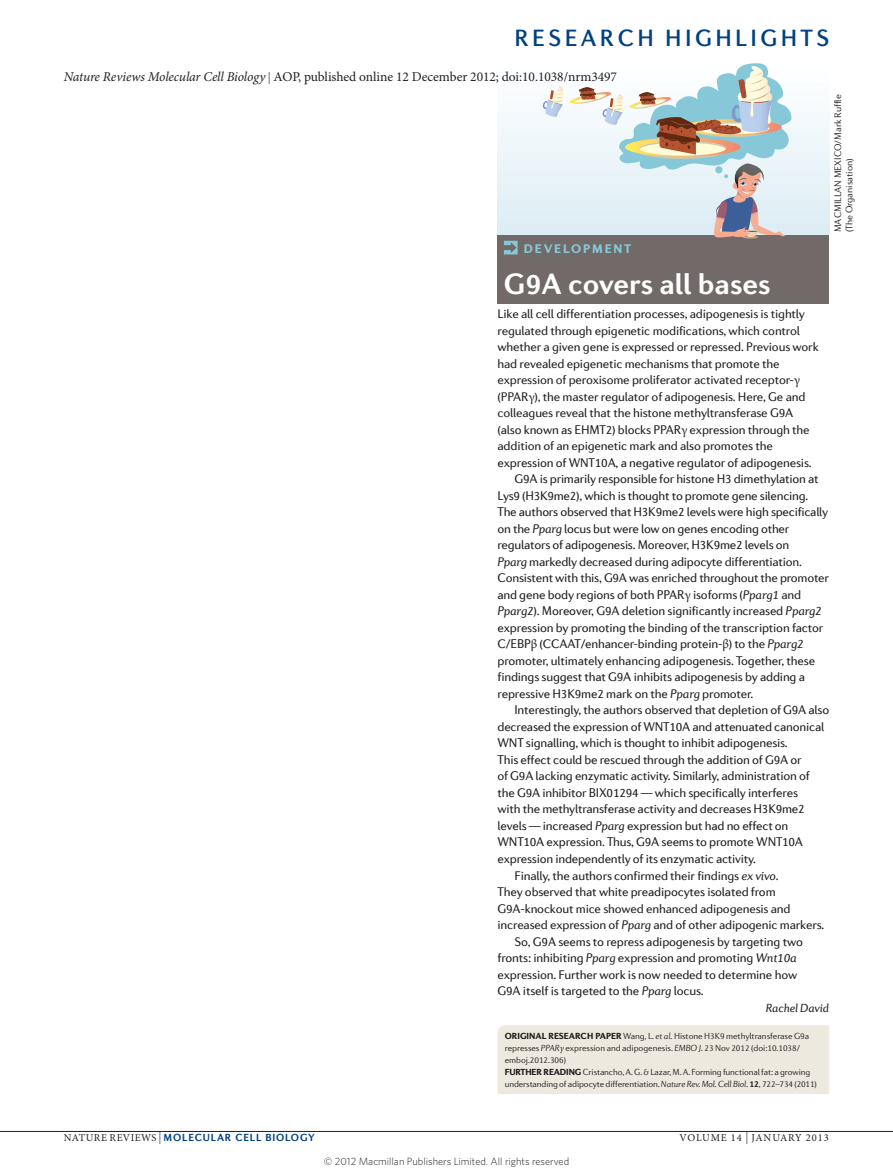
<style>
.page{position:relative;width:893px;height:1174px;background:#fff}
.page>*{position:absolute;margin:0;border:0;box-sizing:border-box;transform-origin:0 0}
.title-small{font:700 30px "Diverda Sans Com";color:#fff}
.sectionheader{font:500 24px "Diverda Sans Com";letter-spacing:.14em;color:#014081}
.t1{font:13.5px "Minion Pro";letter-spacing:-.005em;color:#231f20}
.bodyboldindent{font:12.75px/16.5px "Diverda Sans Com";letter-spacing:-.02em;color:#231f20}
.bodyboldfirst{font:12.75px/16.5px "Diverda Sans Com Regular 2";letter-spacing:-.015em;color:#231f20}
.bodyboldindent-2{font:12.75px/16.5px "Diverda Sans Com Regular 2";letter-spacing:-.015em;color:#231f20}
.ministrap{font:900 12.75px "Diverda Sans Com";letter-spacing:.14em;color:#87c8d8}
.authorbold{font:italic 12px "Diverda Sans Com";letter-spacing:-.005em;color:#231f20}
.t2{font:300 10.5px "Whitney";color:#231f20}
.t3{font:700 10.5px "Diverda Sans Com";letter-spacing:.075em;color:#014081}
.t4{font:10.5px "Minion Pro";letter-spacing:.085em;color:#231f20}
.creditstyle{font:300 9.75px/11.2px "Diverda Sans Com";letter-spacing:-.005em;color:#231f20}
.webbody{font:300 9px/12px "Diverda Sans Com";letter-spacing:-.015em;color:#231f20}
.s1{font-style:italic}
.s2{font-size:12px}
.s3{font-family:"Minion Pro"}
.s4{font-family:"Diverda Sans Com"}
.s5{font-family:"Diverda Sans Com Regular 2"}
.s6{font-family:"Diverda Sans Com";font-style:italic}
.s7{font-weight:900}
.s8{font-family:"Minion Pro";font-weight:400;font-style:italic}
.s9{font-weight:700}
.s10{font-family:"Minion Pro";font-weight:400;color:#231f20}
.s11{font-family:"Minion Pro";font-weight:400;font-size:12px;color:#231f20}
</style>
<div class="page">
<div style="left:497px;top:60px;width:332px;height:175px;background:linear-gradient(to bottom,#fff,#dcedf3)"></div>
<div style="left:497px;top:235px;width:332px;height:68px;background:#726a68"></div>
<svg style="left:542px;top:63px;width:251px;height:176px"></svg>
<hr style="left:0;top:1131px;width:893px;height:1px;background:#231f20">
<div style="left:497px;top:1025px;width:332px;height:69px;background:#ede9de"></div>
<svg style="left:504px;top:241px;width:14px;height:13px"></svg>
<p class="sectionheader" style="left:514px;top:24px;width:316px">RESEARCH HIGHLIGHTS</p>
<p class="t1" style="left:64px;top:69px;width:555px"><span class="s1">Nature Reviews Molecular Cell Biology</span> <span class="s2">|</span> AOP, published online 12 December 2012; doi:10.1038/nrm3497</p>
<p class="ministrap" style="left:524px;top:241px;width:109px">DEVELOPMENT</p>
<p class="title-small" style="left:504px;top:266px;width:268px">G9A covers all bases</p>
<p class="creditstyle" style="left:832px;top:232px;width:140px;rotate:-90deg">MACMILLAN MEXICO/Mark Ruffle (The Organisation)</p>
<p class="bodyboldfirst" style="left:497px;top:306px;width:323px">Like all cell differentiation processes, adipogenesis is tightly regulated through epigenetic modifications, which control whether a given gene is expressed or repressed. Previous work had revealed epigenetic mechanisms that promote the expression of peroxisome proliferator activated receptor-<span class="s3">γ </span>(PPAR<span class="s3">γ</span>), the master regulator of adipogenesis. Here, Ge and colleagues reveal that the histone methyltransferase G9A <span class="s4">(also known as EHMT2) blocks PPAR</span><span class="s3">γ</span> expression through the addition of an epigenetic mark and also promotes the <span class="s4">expression of WNT10A, a negative regulator of adipogenesis.</span></p>
<p class="bodyboldindent" style="left:497px;top:471px;width:333px;text-indent:17px">G9A is primarily responsible for histone H3 dimethylation at Lys9 (H3K9me2), which is thought to promote gene silencing.<br>The authors observed that H3K9me2 levels were high specifically <span class="s5">on the</span> <span class="s1">Pparg</span> locus but were low on genes encoding other regulators of adipogenesis. Moreover, H3K9me2 levels on<br><span class="s1">Pparg</span> <span class="s5">markedly decreased during adipocyte differentiation.<br>Consistent with this, G9A was enriched throughout the promoter </span>and gene body regions of both PPAR<span class="s3">γ</span> <span class="s5">isoforms (</span><span class="s1">Pparg1</span> <span class="s5">and </span><span class="s1">Pparg2</span>). Moreover, G9A deletion significantly increased <span class="s1">Pparg2 </span>expression by promoting the binding of the transcription factor C/EBP<span class="s3">β</span> (CCAAT/enhancer-binding protein-<span class="s3">β</span><span class="s5">) to the</span> <span class="s1">Pparg2 </span>promoter, ultimately enhancing adipogenesis. Together, these findings suggest that G9A inhibits adipogenesis by adding a repressive H3K9me2 mark on the <span class="s1">Pparg</span> <span class="s5">promoter.</span></p>
<p class="bodyboldindent" style="left:497px;top:702px;width:333px;text-indent:17px">Interestingly, the authors observed that depletion of G9A also decreased the expression of WNT10A and attenuated canonical WNT signalling, which is thought to inhibit adipogenesis.<br>This effect could be rescued through the addition of G9A or<br><span class="s5">of G9A lacking enzymatic activity. Similarly, administration of </span>the G9A inhibitor BIX01294 — which specifically interferes<br>with the methyltransferase activity and decreases H3K9me2 levels — increased <span class="s1">Pparg</span> expression but had no effect on WNT10A expression. Thus, G9A seems to promote WNT10A expression independently of its enzymatic activity.</p>
<p class="bodyboldindent-2" style="left:497px;top:867px;width:328px;text-indent:17px">Finally, the authors confirmed their findings <span class="s6">ex vivo</span>.<br><span class="s4">They observed that white preadipocytes isolated from </span>G9A-knockout mice showed enhanced adipogenesis and increased expression of <span class="s6">Pparg</span> and of other adipogenic markers.</p>
<p class="bodyboldindent" style="left:497px;top:933px;width:307px;text-indent:17px">So, G9A seems to repress adipogenesis by targeting two fronts: inhibiting <span class="s1">Pparg</span> <span class="s5">expression and promoting</span> <span class="s1">Wnt10a </span><span class="s5">expression. Further work is now needed to determine how </span>G9A itself is targeted to the <span class="s1">Pparg</span> <span class="s5">locus.</span></p>
<p class="authorbold" style="left:766px;top:1000px;width:65px">Rachel David</p>
<p class="webbody" style="left:505px;top:1029px;width:306px"><span class="s7">ORIGINAL RESEARCH PAPER</span> Wang, L. <span class="s1">et al.</span> Histone H3K9 methyltransferase G9a represses <span class="s1">PPAR</span><span class="s8">γ</span> expression and adipogenesis. <span class="s1">EMBO J.</span> 23 Nov 2012 (doi:10.1038/ emboj.2012.306)</p>
<p class="webbody" style="left:505px;top:1065px;width:314px"><span class="s7">FURTHER READING</span> Cristancho, A. G. &amp; Lazar, M. A. Forming functional fat: a growing understanding of adipocyte differentiation. <span class="s1">Nature Rev. Mol. Cell Biol.</span> <span class="s9">12</span>, 722–734 (2011)</p>
<p class="t3" style="left:64px;top:1130px;width:252px"><span class="s10">NATURE REVIEWS</span> <span class="s11">|</span> MOLECULAR CELL BIOLOGY</p>
<p class="t4" style="left:679px;top:1131px;width:151px">VOLUME 14 <span class="s2">|</span> JANUARY 2013</p>
<p class="t2" style="left:324px;top:1154px;width:247px">© 2012 Macmillan Publishers Limited. All rights reserved</p>
</div>
